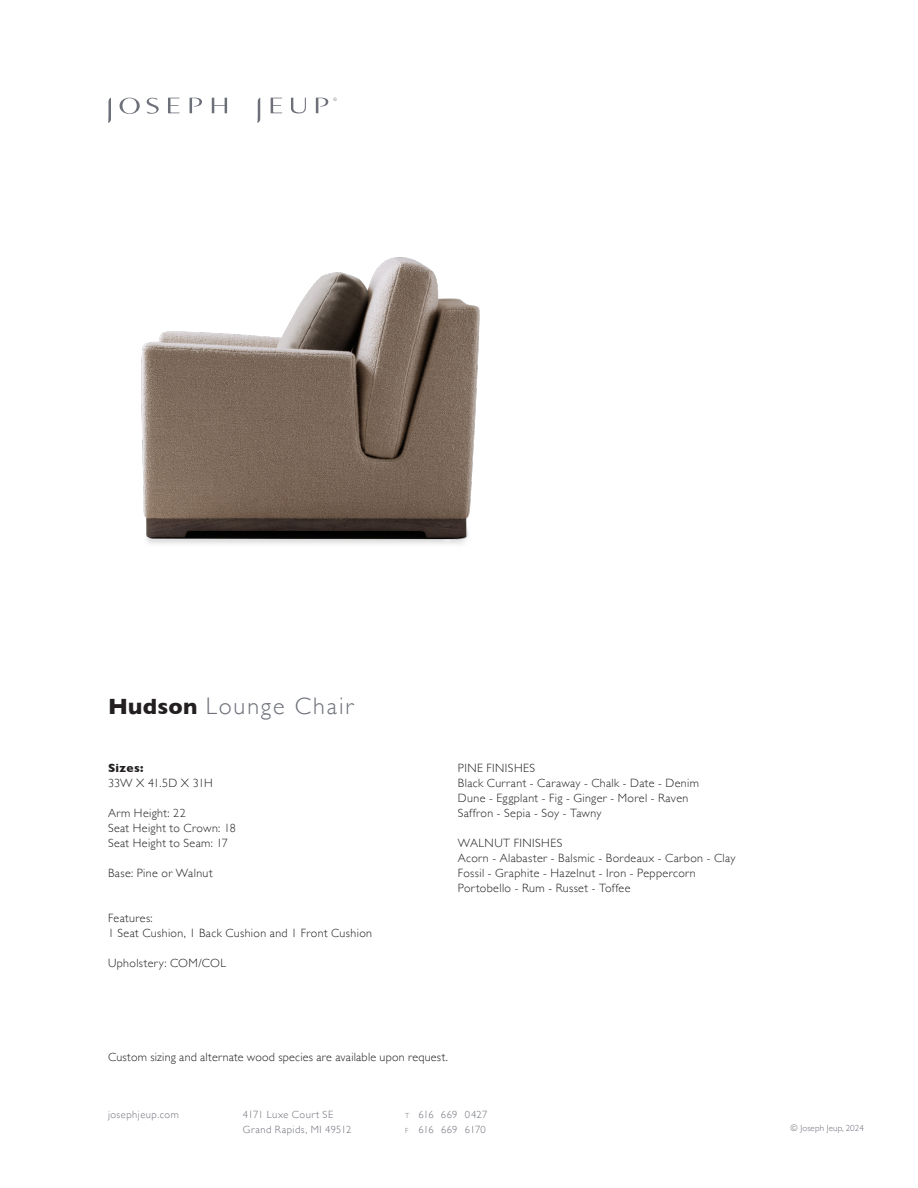
<style>
.page{position:relative;width:918px;height:1188px;background:#fff}
.page>*{position:absolute;margin:0;border:0;box-sizing:border-box;transform-origin:0 0}
.t1{font:300 24px "Gill Sans";letter-spacing:.08em;color:#6d7079}
.t2{font:300 12px "Gill Sans";letter-spacing:.03em;color:#231f20}
.t3{font:300 12px "Gill Sans";letter-spacing:-.015em;color:#231f20}
.t4{font:700 12px "Gill Sans";letter-spacing:.025em;color:#231f20}
.t5{font:300 10.5px "Gill Sans";letter-spacing:.045em;color:#6d7079}
.t6{font:300 10.5px "Gill Sans";letter-spacing:.025em;color:#6d7079}
.t7{font:300 10.5px "Gill Sans";letter-spacing:-.015em;color:#6d7079}
.t8{font:300 9px "Gill Sans";letter-spacing:.01em;color:#6d7079}
.s1{font-weight:700;font-size:22.5px;color:#231f20}
.s2{font-size:7.35px}
</style>
<div class="page">
<svg style="left:147px;top:98px;width:12px;height:16px"></svg>
<svg style="left:291px;top:98px;width:15px;height:15px"></svg>
<svg style="left:120px;top:98px;width:20px;height:16px"></svg>
<svg style="left:168px;top:98px;width:12px;height:15px"></svg>
<svg style="left:108px;top:98px;width:3px;height:25px"></svg>
<svg style="left:257px;top:98px;width:4px;height:25px"></svg>
<svg style="left:271px;top:98px;width:11px;height:15px"></svg>
<svg style="left:212px;top:98px;width:15px;height:15px"></svg>
<svg style="left:190px;top:98px;width:12px;height:15px"></svg>
<svg style="left:316px;top:98px;width:21px;height:15px"></svg>
<img style="left:141px;top:257px;width:339px;height:287px">
<p class="t1" style="left:108px;top:693px;width:247px"><span class="s1">Hudson</span> Lounge Chair</p>
<p class="t4" style="left:108px;top:761px;width:37px">Sizes:</p>
<p class="t3" style="left:108px;top:776px;width:106px">33W X 41.5D X 31H</p>
<p class="t2" style="left:108px;top:806px;width:79px">Arm Height: 22</p>
<p class="t2" style="left:108px;top:821px;width:129px">Seat Height to Crown: 18</p>
<p class="t2" style="left:108px;top:836px;width:121px">Seat Height to Seam: 17</p>
<p class="t2" style="left:108px;top:866px;width:106px">Base: Pine or Walnut</p>
<p class="t2" style="left:108px;top:911px;width:46px">Features:</p>
<p class="t2" style="left:108px;top:926px;width:266px">1 Seat Cushion, 1 Back Cushion and 1 Front Cushion</p>
<p class="t2" style="left:108px;top:956px;width:120px">Upholstery: COM/COL</p>
<p class="t2" style="left:458px;top:761px;width:79px">PINE FINISHES</p>
<p class="t2" style="left:458px;top:776px;width:243px">Black Currant - Caraway - Chalk - Date - Denim</p>
<p class="t2" style="left:458px;top:791px;width:232px">Dune - Eggplant - Fig - Ginger - Morel - Raven</p>
<p class="t2" style="left:458px;top:806px;width:145px">Saffron - Sepia - Soy - Tawny</p>
<p class="t2" style="left:458px;top:836px;width:106px">WALNUT FINISHES</p>
<p class="t2" style="left:458px;top:851px;width:279px">Acorn - Alabaster - Balsmic - Bordeaux - Carbon - Clay</p>
<p class="t2" style="left:458px;top:866px;width:239px">Fossil - Graphite - Hazelnut - Iron - Peppercorn</p>
<p class="t2" style="left:458px;top:881px;width:174px">Portobello - Rum - Russet - Toffee</p>
<p class="t2" style="left:108px;top:1050px;width:341px">Custom sizing and alternate wood species are available upon request.</p>
<p class="t5" style="left:108px;top:1109px;width:72px">josephjeup.com</p>
<p class="t5" style="left:243px;top:1109px;width:92px">4171 Luxe Court SE</p>
<p class="t6" style="left:405px;top:1109px;width:84px"><span class="s2">t</span> 616 669 0427</p>
<p class="t5" style="left:243px;top:1124px;width:110px">Grand Rapids, MI 49512</p>
<p class="t7" style="left:405px;top:1124px;width:82px"><span class="s2">f</span> 616 669 6170</p>
<p class="t8" style="left:791px;top:1123px;width:75px">© Joseph Jeup, 2024</p>
</div>
